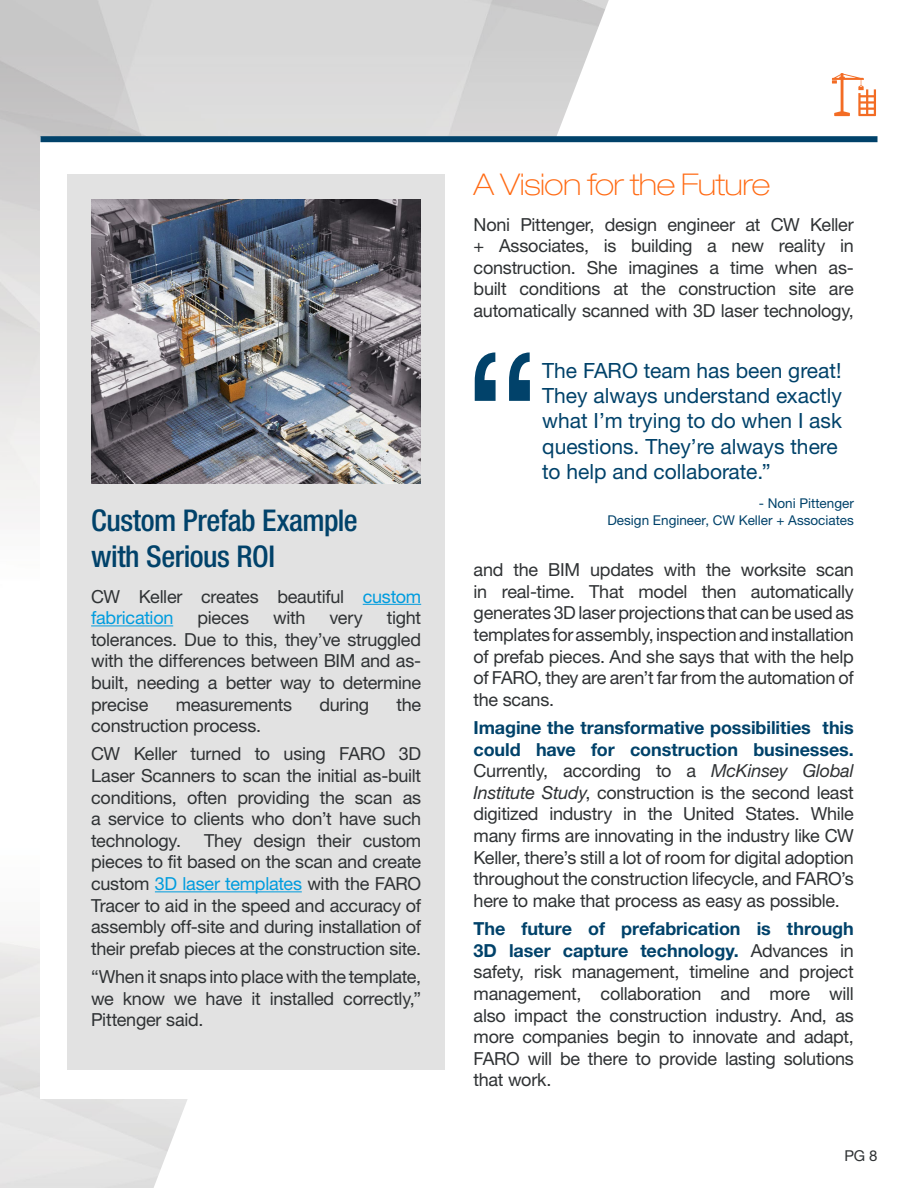
<style>
.page{position:relative;width:918px;height:1188px;background:#fff}
.page>*{position:absolute;margin:0;border:0;box-sizing:border-box;transform-origin:0 0}
.t1{font:187.5px "Helvetica Neue LTW1 G";color:#01426a}
.t2{font:500 condensed 30px/36px "Helvetica Neue LTW1 G";letter-spacing:-.015em;color:#01426a}
.t3{font:100 expanded 30px "Helvetica Neue LTW1 G";letter-spacing:-.015em;color:#ff6a13}
.t4{font:21px/25.2px "Helvetica Neue LTW1 G";color:#01426a}
.t5{font:18px/21.6px "Helvetica Neue LTW1 G";letter-spacing:-.015em;color:#2f3234;text-align:justify}
.t6{font:15px "Helvetica Neue LTW1 G";color:#2f3234}
.t7{font:13.5px "Helvetica Neue LTW1 G";color:#01426a}
.s1{color:#009cde}
.s2{font-weight:700;color:#01426a}
.s3{font-style:italic}
</style>
<div class="page">
<svg style="left:832px;top:73px;width:44px;height:43px"></svg>
<div style="left:40px;top:136px;width:838px;height:6px;background:#01426a"></div>
<div style="left:68px;top:174px;width:378px;height:895px;background:#e2e2e2"></div>
<hr style="left:363px;top:604px;width:58px;height:1px;background:#009cde">
<hr style="left:91px;top:625px;width:82px;height:1px;background:#009cde">
<hr style="left:155px;top:891px;width:147px;height:1px;background:#009cde">
<img style="left:92px;top:199px;width:328px;height:284px">
<h2 class="t2" style="left:91px;top:503px;width:268px">Custom Prefab Example with Serious ROI</h2>
<p class="t5" style="left:91px;top:585px;width:332px">CW Keller creates beautiful <span class="s1">custom fabrication</span></p>
<p class="t5" style="left:91px;top:607px;width:332px;text-indent:296px">tight tolerances. Due to this, they’ve struggled with the differences between BIM and as&shy;built, needing a better way to determine precise</p>
<p class="t5" style="left:197px;top:607px;width:53px">pieces</p>
<p class="t5" style="left:273px;top:607px;width:34px">with</p>
<p class="t5" style="left:330px;top:607px;width:35px">very</p>
<p class="t5" style="left:176px;top:693px;width:118px">measurements</p>
<p class="t5" style="left:320px;top:693px;width:51px">during</p>
<p class="t5" style="left:397px;top:693px;width:26px">the</p>
<p class="t5" style="left:91px;top:711px;width:332px;line-height:28.3px">construction process.<br>CW Keller turned to using FARO 3D</p>
<p class="t5" style="left:91px;top:765px;width:332px">Laser Scanners to scan the initial as-built conditions, often providing the scan as a service to clients who don’t have such technology.</p>
<p class="t5" style="left:91px;top:830px;width:332px;text-indent:113px">They design their custom pieces to fit based on the scan and create custom <span class="s1">3D laser templates</span> with the FARO Tracer to aid in the speed and accuracy of assembly off-site and during installation of their prefab pieces at the construction site.</p>
<p class="t5" style="left:91px;top:966px;width:332px">“When it snaps into place with the template, we know we have it installed correctly,” Pittenger said.</p>
<h2 class="t3" style="left:474px;top:166px;width:298px">A Vision for the Future</h2>
<p class="t5" style="left:474px;top:213px;width:382px">Noni Pittenger, design engineer at CW Keller + Associates, is building a new reality in construction. She imagines a time when as&shy;built conditions at the construction site are automatically scanned with 3D laser technology,</p>
<h1 class="t1" style="left:462px;top:304px;width:81px">“</h1>
<p class="t4" style="left:542px;top:358px;width:301px">The FARO team has been great!<br>They always understand exactly what I’m trying to do when I ask questions. They’re always there to help and collaborate.”</p>
<p class="t7" style="left:759px;top:495px;width:97px">- Noni Pittenger</p>
<p class="t7" style="left:607px;top:512px;width:248px">Design Engineer, CW Keller + Associates</p>
<p class="t5" style="left:474px;top:559px;width:382px">and the BIM updates with the worksite scan in real-time. That model then automatically generates 3D laser projections that can be used as templates for assembly, inspection and installation of prefab pieces. And she says that with the help of FARO, they are aren’t far from the automation of the scans.</p>
<p class="t5" style="left:474px;top:717px;width:382px"><span class="s2">Imagine the transformative possibilities this could have for construction businesses.<br></span>Currently, according to a <span class="s3">McKinsey Global Institute Study</span>, construction is the second least digitized industry in the United States. While many firms are innovating in the industry like CW Keller, there’s still a lot of room for digital adoption throughout the construction lifecycle, and FARO’s here to make that process as easy as possible.</p>
<p class="t5" style="left:474px;top:918px;width:382px"><span class="s2">The future of prefabrication is through 3D laser capture technology.</span> Advances in safety, risk management, timeline and project management, collaboration and more will also impact the construction industry. And, as more companies begin to innovate and adapt, FARO will be there to provide lasting solutions that work.</p>
<p class="t6" style="left:844px;top:1146px;width:35px">PG 8</p>
</div>
